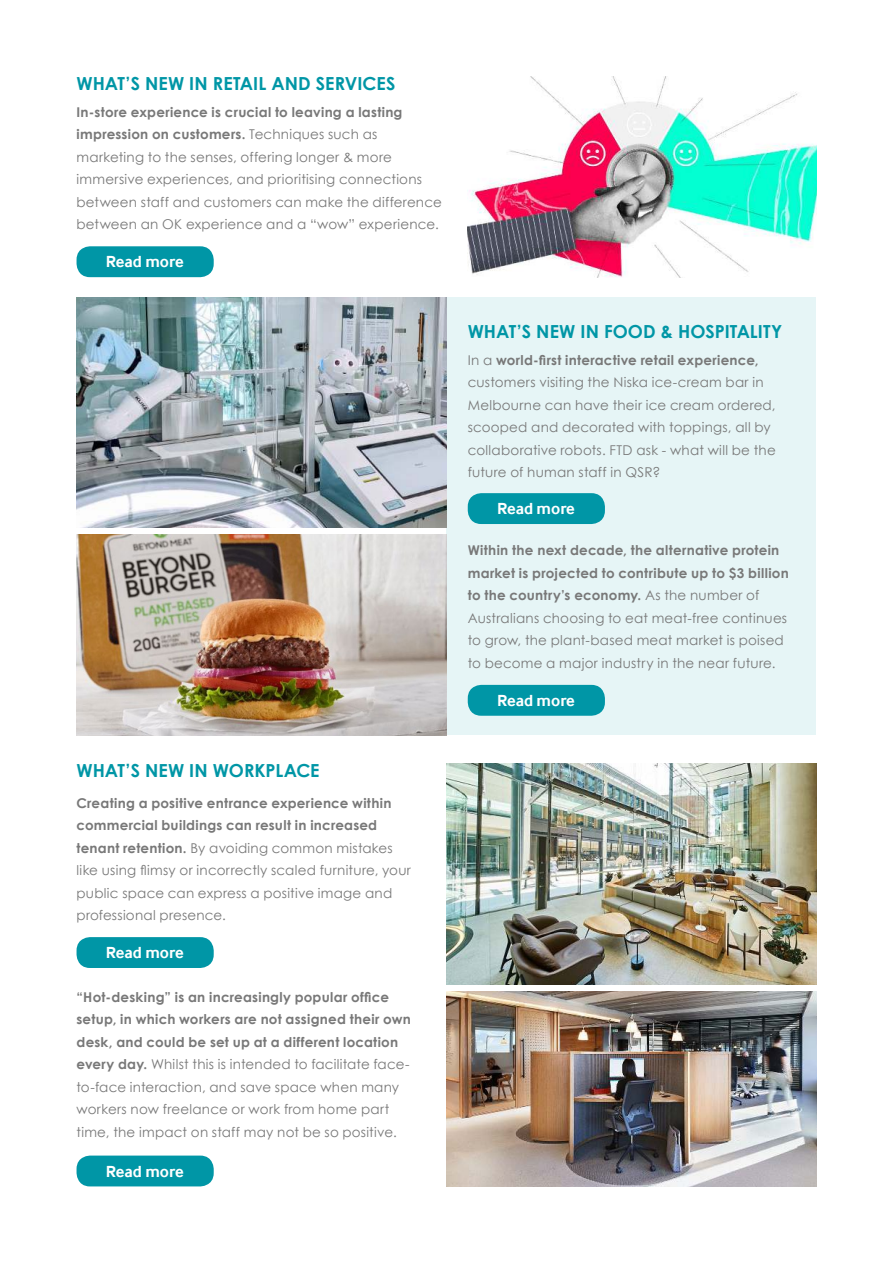
<style>
.page{position:relative;width:893px;height:1263px;background:#fff}
.page>*{position:absolute;margin:0;border:0;box-sizing:border-box;transform-origin:0 0}
.t1{font:700 18px "Century Gothic";color:#0096a6}
.t2{font:700 16.5px "Inter Face";color:#fff}
.t3{font:13.5px/22.5px "Century Gothic";letter-spacing:.015em;color:#787878}
.s1{font-weight:700}
</style>
<div class="page">
<div style="left:446px;top:298px;width:370px;height:437px;background:#e6f5f6"></div>
<img style="left:446px;top:763px;width:370px;height:221px">
<img style="left:446px;top:992px;width:370px;height:194px">
<div style="left:77px;top:937px;width:137px;height:31px;background:#0096a6;border-radius:14px"></div>
<div style="left:77px;top:1155px;width:137px;height:31px;background:#0096a6;border-radius:13px"></div>
<img style="left:77px;top:298px;width:369px;height:229px">
<div style="left:468px;top:493px;width:137px;height:31px;background:#0096a6;border-radius:14px"></div>
<div style="left:468px;top:685px;width:137px;height:31px;background:#0096a6;border-radius:14px"></div>
<img style="left:77px;top:535px;width:369px;height:200px">
<img style="left:468px;top:77px;width:348px;height:200px">
<div style="left:77px;top:246px;width:137px;height:31px;background:#0096a6;border-radius:14px"></div>
<h1 class="t1" style="left:77px;top:76px;width:321px">WHAT’S NEW IN RETAIL AND SERVICES</h1>
<p class="t3" style="left:77px;top:102px;width:367px"><span class="s1">In-store experience is crucial to leaving a lasting impression on customers.</span> Techniques such as marketing to the senses, offering longer &amp; more immersive experiences, and prioritising connections between staff and customers can make the difference between an OK experience and a “wow” experience.</p>
<p class="t2" style="left:106px;top:252px;width:79px">Read more</p>
<h1 class="t1" style="left:77px;top:762px;width:245px">WHAT’S NEW IN WORKPLACE</h1>
<p class="t3" style="left:77px;top:792px;width:336px"><span class="s1">Creating a positive entrance experience within commercial buildings can result in increased tenant retention.</span> By avoiding common mistakes like using flimsy or incorrectly scaled furniture, your public space can express a positive image and professional presence.</p>
<p class="t2" style="left:106px;top:943px;width:79px">Read more</p>
<p class="t3" style="left:77px;top:987px;width:336px"><span class="s1">“Hot-desking” is an increasingly popular office setup, in which workers are not assigned their own desk, and could be set up at a different location every day.</span> Whilst this is intended to facilitate face&shy;to-face interaction, and save space when many workers now freelance or work from home part time, the impact on staff may not be so positive.</p>
<p class="t2" style="left:106px;top:1161px;width:79px">Read more</p>
<h1 class="t1" style="left:468px;top:324px;width:316px">WHAT’S NEW IN FOOD &amp; HOSPITALITY</h1>
<p class="t3" style="left:468px;top:350px;width:310px">In a <span class="s1">world-first interactive retail experience, </span>customers visiting the Niska ice-cream bar in Melbourne can have their ice cream ordered, scooped and decorated with toppings, all by collaborative robots. FTD ask - what will be the future of human staff in QSR?</p>
<p class="t2" style="left:497px;top:499px;width:79px">Read more</p>
<p class="t3" style="left:468px;top:540px;width:323px"><span class="s1">Within the next decade, the alternative protein market is projected to contribute up to $3 billion to the country’s economy.</span> As the number of Australians choosing to eat meat-free continues to grow, the plant-based meat market is poised to become a major industry in the near future.</p>
<p class="t2" style="left:497px;top:690px;width:79px">Read more</p>
</div>
